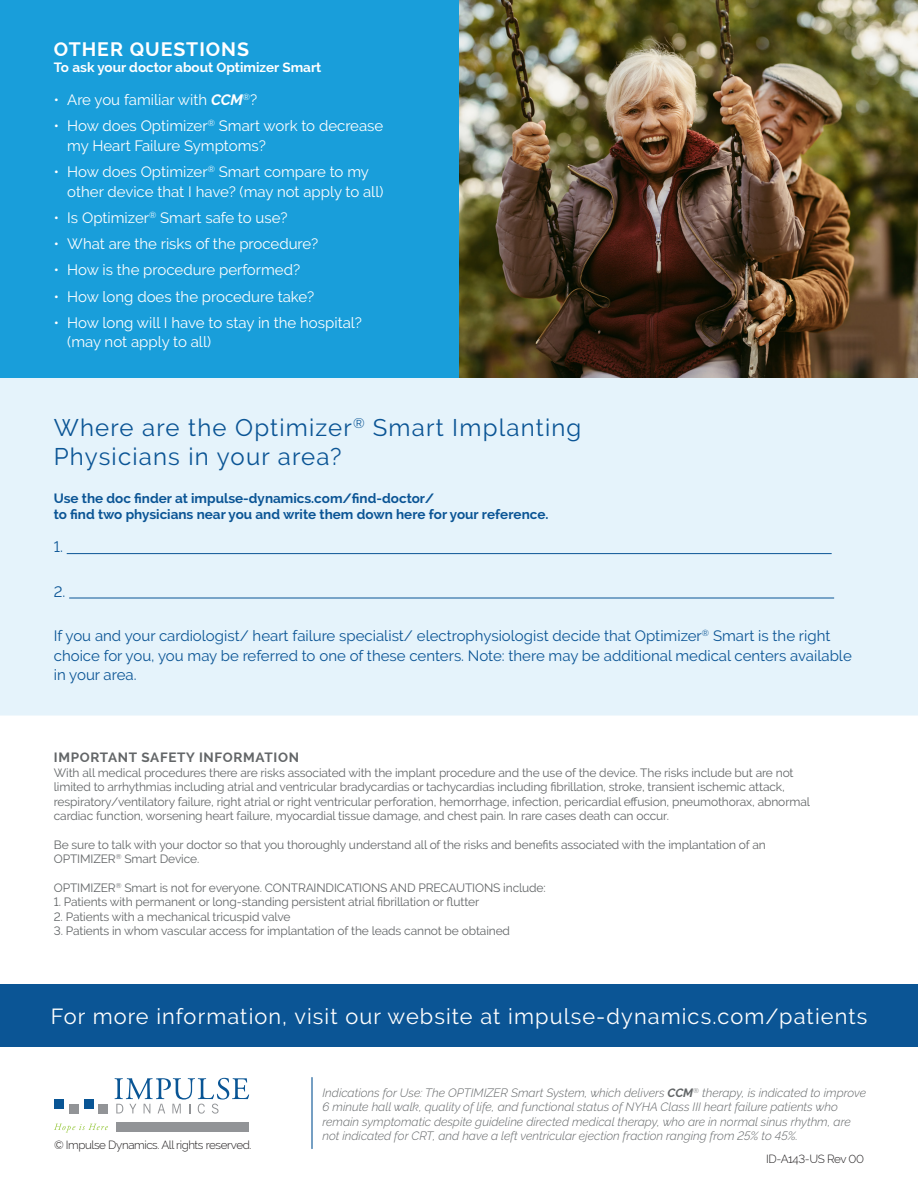
<style>
.page{position:relative;width:918px;height:1188px;background:#fff}
.page>*{position:absolute;margin:0;border:0;box-sizing:border-box;transform-origin:0 0}
.Header_small{font:24px/28.8px "Raleway";letter-spacing:.05em;color:#0b5595}
.Text{font:21.75px "Raleway";letter-spacing:.05em;color:#fff}
.Header_small-2{font:700 19.5px "Raleway";letter-spacing:.05em;color:#fff}
.Text-2{font:15px/19.5px "Raleway";color:#fff}
.Text-3{font:15px/19.5px "Raleway";color:#0b5595}
.Header_small-3{font:700 13.5px/16.2px "Raleway";color:#0b5595}
.Header_small-4{font:700 13.5px "Raleway";color:#fff}
.Header_small-5{font:700 13.5px "Raleway";letter-spacing:.05em;color:#636668}
.Text-4{font:12px/14.4px "Raleway";letter-spacing:-.01em;color:#636668}
.Text-5{font:italic 300 12px/14.4px "Raleway";color:#636668}
.Text-6{font:300 11.7px "Raleway";letter-spacing:-.035em;color:#201d1e}
.s1{font-weight:700;font-style:italic}
.s2{font-weight:700}
</style>
<div class="page">
<div style="left:0;top:0;width:459px;height:378px;background:#199eda"></div>
<div style="left:0;top:378px;width:918px;height:338px;background:#e5f3fb"></div>
<img style="left:459px;top:0;width:459px;height:378px">
<div style="left:0;top:984px;width:918px;height:63px;background:#0b5595"></div>
<hr style="left:311px;top:1078px;width:2px;height:71px;background:#0b5595">
<hr style="left:67px;top:553px;width:765px;height:1px;background:#0b5595">
<hr style="left:69px;top:598px;width:765px;height:1px;background:#0b5595">
<svg style="left:115px;top:1078px;width:134px;height:36px"></svg>
<div style="left:98px;top:1104px;width:10px;height:9px;background:#929497"></div>
<div style="left:84px;top:1099px;width:10px;height:10px;background:#095595"></div>
<div style="left:55px;top:1099px;width:9px;height:10px;background:#095595"></div>
<div style="left:69px;top:1104px;width:10px;height:9px;background:#929497"></div>
<svg style="left:54px;top:1124px;width:54px;height:8px"></svg>
<div style="left:116px;top:1122px;width:133px;height:10px;background:#929497"></div>
<p class="Header_small-2" style="left:54px;top:38px;width:197px">OTHER QUESTIONS</p>
<p class="Header_small-4" style="left:54px;top:60px;width:269px">To ask your doctor about Optimizer Smart</p>
<p class="Text-2" style="left:54px;top:90px;width:205px">• Are you familiar with <span class="s1">CCM</span><sup>®</sup>?</p>
<p class="Text-2" style="left:67px;top:116px;width:318px;text-indent:-14px">• How does Optimizer<sup>®</sup> Smart work to decrease my Heart Failure Symptoms?</p>
<p class="Text-2" style="left:67px;top:162px;width:318px;text-indent:-14px">• How does Optimizer<sup>®</sup> Smart compare to my other device that I have? (may not apply to all)</p>
<p class="Text-2" style="left:54px;top:208px;width:235px">• Is Optimizer<sup>®</sup> Smart safe to use?</p>
<p class="Text-2" style="left:54px;top:234px;width:266px">• What are the risks of the procedure?</p>
<p class="Text-2" style="left:54px;top:260px;width:248px">• How is the procedure performed?</p>
<p class="Text-2" style="left:54px;top:286px;width:262px">• How long does the procedure take?</p>
<p class="Text-2" style="left:67px;top:313px;width:296px;text-indent:-14px">• How long will I have to stay in the hospital? (may not apply to all)</p>
<p class="Header_small" style="left:54px;top:413px;width:529px">Where are the Optimizer<sup>®</sup> Smart Implanting<br>Physicians in your area?</p>
<p class="Header_small-3" style="left:54px;top:490px;width:496px">Use the doc finder at impulse-dynamics.com/find-doctor/<br>to find two physicians near you and write them down here for your reference.</p>
<p class="Text-3" style="left:54px;top:537px;width:11px">1.</p>
<p class="Text-3" style="left:54px;top:582px;width:13px">2.</p>
<p class="Text-3" style="left:54px;top:626px;width:800px">If you and your cardiologist/ heart failure specialist/ electrophysiologist decide that Optimizer<sup>®</sup> Smart is the right choice for you, you may be referred to one of these centers. Note: there may be additional medical centers available in your area.</p>
<p class="Header_small-5" style="left:54px;top:750px;width:247px">IMPORTANT SAFETY INFORMATION</p>
<p class="Text-4" style="left:54px;top:765px;width:758px">With all medical procedures there are risks associated with the implant procedure and the use of the device. The risks include but are not limited to arrhythmias including atrial and ventricular bradycardias or tachycardias including fibrillation, stroke, transient ischemic attack, respiratory/ventilatory failure, right atrial or right ventricular perforation, hemorrhage, infection, pericardial effusion, pneumothorax, abnormal cardiac function, worsening heart failure, myocardial tissue damage, and chest pain. In rare cases death can occur.</p>
<p class="Text-4" style="left:54px;top:837px;width:714px">Be sure to talk with your doctor so that you thoroughly understand all of the risks and benefits associated with the implantation of an<br>OPTIMIZER<sup>®</sup> Smart Device.</p>
<p class="Text-4" style="left:54px;top:881px;width:493px">OPTIMIZER<sup>®</sup> Smart is not for everyone. CONTRAINDICATIONS AND PRECAUTIONS include:</p>
<p class="Text-4" style="left:54px;top:895px;width:427px">1. Patients with permanent or long-standing persistent atrial fibrillation or flutter</p>
<p class="Text-4" style="left:54px;top:909px;width:238px">2. Patients with a mechanical tricuspid valve</p>
<p class="Text-4" style="left:54px;top:924px;width:458px">3. Patients in whom vascular access for implantation of the leads cannot be obtained</p>
<p class="Text" style="left:51px;top:1004px;width:818px">For more information, visit our website at impulse-dynamics.com/patients</p>
<p class="Text-6" style="left:54px;top:1138px;width:199px">© Impulse Dynamics. All rights reserved.</p>
<p class="Text-5" style="left:322px;top:1086px;width:545px">Indications for Use: The OPTIMIZER Smart System, which delivers <span class="s2">CCM</span><sup>®</sup> therapy, is indicated to improve 6 minute hall walk, quality of life, and functional status of NYHA Class III heart failure patients who remain symptomatic despite guideline directed medical therapy, who are in normal sinus rhythm, are not indicated for CRT, and have a left ventricular ejection fraction ranging from 25% to 45%.</p>
<p class="Text-6" style="left:766px;top:1152px;width:99px">ID-A143-US Rev 00</p>
</div>
